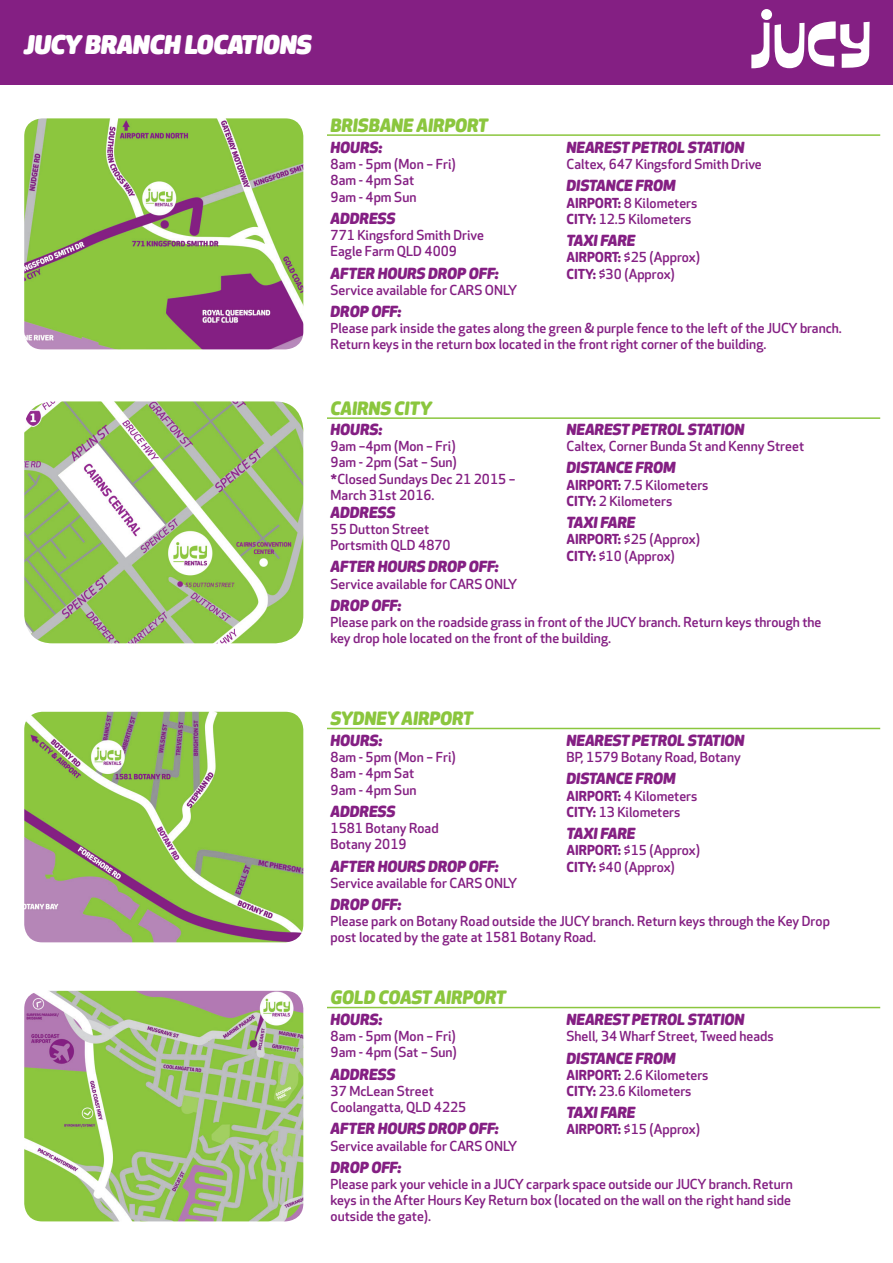
<style>
.page{position:relative;width:893px;height:1263px;background:#fff}
.page>*{position:absolute;margin:0;border:0;box-sizing:border-box;transform-origin:0 0}
.Headings{font:italic 900 25.2px "Apex Rounded";color:#fff}
.Titles{font:italic 800 18px "Apex Rounded";color:#8bc63e}
.Body{font:italic 800 15px "Apex Rounded";color:#841f83}
.Body-2{font:500 13.5px/16.2px "Apex Rounded";color:#841f83}
.s1{font-weight:700}
</style>
<div class="page">
<div style="left:0;top:0;width:893px;height:85px;background:#841f83"></div>
<div style="left:761px;top:9px;width:11px;height:11px;background:#fff;border-radius:50%"></div>
<svg style="left:751px;top:21px;width:119px;height:47px"></svg>
<img style="left:24px;top:118px;width:279px;height:231px">
<hr style="left:327px;top:134px;width:553px;height:2px;background:#8bc63e">
<hr style="left:327px;top:728px;width:553px;height:1px;background:#8bc63e">
<img style="left:24px;top:712px;width:279px;height:230px">
<hr style="left:327px;top:417px;width:553px;height:2px;background:#8bc63e">
<img style="left:24px;top:401px;width:279px;height:242px">
<hr style="left:327px;top:1007px;width:553px;height:1px;background:#8bc63e">
<img style="left:24px;top:991px;width:279px;height:230px">
<p class="Headings" style="left:24px;top:30px;width:289px">JUCY BRANCH LOCATIONS</p>
<p class="Titles" style="left:331px;top:115px;width:159px">BRISBANE AIRPORT</p>
<p class="Body" style="left:331px;top:139px;width:53px">HOURS:</p>
<p class="Body-2" style="left:331px;top:157px;width:127px">8am - 5pm (Mon – Fri)</p>
<p class="Body-2" style="left:331px;top:173px;width:85px">8am - 4pm Sat</p>
<p class="Body-2" style="left:331px;top:189px;width:87px">9am - 4pm Sun</p>
<p class="Body" style="left:331px;top:210px;width:66px">ADDRESS</p>
<p class="Body-2" style="left:331px;top:228px;width:155px">771 Kingsford Smith Drive</p>
<p class="Body-2" style="left:331px;top:244px;width:128px">Eagle Farm QLD 4009</p>
<p class="Body" style="left:331px;top:265px;width:170px">AFTER HOURS DROP OFF:</p>
<p class="Body-2" style="left:331px;top:282px;width:188px">Service available for CARS ONLY</p>
<p class="Body" style="left:331px;top:303px;width:72px">DROP OFF:</p>
<p class="Body-2" style="left:331px;top:321px;width:513px">Please park inside the gates along the green &amp; purple fence to the left of the JUCY branch.<br>Return keys in the return box located in the front right corner of the building.</p>
<p class="Body" style="left:566px;top:139px;width:179px">NEAREST PETROL STATION</p>
<p class="Body-2" style="left:566px;top:157px;width:197px">Caltex, 647 Kingsford Smith Drive</p>
<p class="Body" style="left:566px;top:178px;width:111px">DISTANCE FROM</p>
<p class="Body-2" style="left:566px;top:195px;width:132px"><span class="s1">AIRPORT:</span> 8 Kilometers</p>
<p class="Body-2" style="left:566px;top:211px;width:127px"><span class="s1">CITY:</span> 12.5 Kilometers</p>
<p class="Body" style="left:566px;top:232px;width:70px">TAXI FARE</p>
<p class="Body-2" style="left:566px;top:250px;width:135px"><span class="s1">AIRPORT:</span> $25 (Approx)</p>
<p class="Body-2" style="left:566px;top:266px;width:110px"><span class="s1">CITY:</span> $30 (Approx)</p>
<p class="Titles" style="left:331px;top:398px;width:103px">CAIRNS CITY</p>
<p class="Body" style="left:331px;top:421px;width:53px">HOURS:</p>
<p class="Body-2" style="left:331px;top:439px;width:127px">9am –4pm (Mon – Fri)</p>
<p class="Body-2" style="left:331px;top:455px;width:128px">9am - 2pm (Sat – Sun)</p>
<p class="Body-2" style="left:331px;top:471px;width:186px">*Closed Sundays Dec 21 2015 –<br>March 31st 2016.</p>
<p class="Body" style="left:331px;top:504px;width:66px">ADDRESS</p>
<p class="Body-2" style="left:331px;top:521px;width:100px">55 Dutton Street</p>
<p class="Body-2" style="left:331px;top:538px;width:122px">Portsmith QLD 4870</p>
<p class="Body" style="left:331px;top:559px;width:170px">AFTER HOURS DROP OFF:</p>
<p class="Body-2" style="left:331px;top:576px;width:188px">Service available for CARS ONLY</p>
<p class="Body" style="left:331px;top:597px;width:72px">DROP OFF:</p>
<p class="Body-2" style="left:331px;top:614px;width:492px">Please park on the roadside grass in front of the JUCY branch. Return keys through the key drop hole located on the front of the building.</p>
<p class="Body" style="left:566px;top:421px;width:179px">NEAREST PETROL STATION</p>
<p class="Body-2" style="left:566px;top:439px;width:239px">Caltex, Corner Bunda St and Kenny Street</p>
<p class="Body" style="left:566px;top:460px;width:111px">DISTANCE FROM</p>
<p class="Body-2" style="left:566px;top:477px;width:144px"><span class="s1">AIRPORT:</span> 7.5 Kilometers</p>
<p class="Body-2" style="left:566px;top:493px;width:107px"><span class="s1">CITY:</span> 2 Kilometers</p>
<p class="Body" style="left:566px;top:514px;width:70px">TAXI FARE</p>
<p class="Body-2" style="left:566px;top:532px;width:135px"><span class="s1">AIRPORT:</span> $25 (Approx)</p>
<p class="Body-2" style="left:566px;top:548px;width:110px"><span class="s1">CITY:</span> $10 (Approx)</p>
<p class="Titles" style="left:331px;top:709px;width:144px">SYDNEY AIRPORT</p>
<p class="Body" style="left:331px;top:732px;width:53px">HOURS:</p>
<p class="Body-2" style="left:331px;top:750px;width:127px">8am - 5pm (Mon – Fri)</p>
<p class="Body-2" style="left:331px;top:766px;width:85px">8am - 4pm Sat</p>
<p class="Body-2" style="left:331px;top:782px;width:87px">9am - 4pm Sun</p>
<p class="Body" style="left:331px;top:803px;width:66px">ADDRESS</p>
<p class="Body-2" style="left:331px;top:820px;width:110px">1581 Botany Road</p>
<p class="Body-2" style="left:331px;top:837px;width:77px">Botany 2019</p>
<p class="Body" style="left:331px;top:858px;width:170px">AFTER HOURS DROP OFF:</p>
<p class="Body-2" style="left:331px;top:875px;width:188px">Service available for CARS ONLY</p>
<p class="Body" style="left:331px;top:896px;width:72px">DROP OFF:</p>
<p class="Body-2" style="left:331px;top:913px;width:501px">Please park on Botany Road outside the JUCY branch. Return keys through the Key Drop post located by the gate at 1581 Botany Road.</p>
<p class="Body" style="left:566px;top:732px;width:179px">NEAREST PETROL STATION</p>
<p class="Body-2" style="left:566px;top:750px;width:176px">BP, 1579 Botany Road, Botany</p>
<p class="Body" style="left:566px;top:771px;width:111px">DISTANCE FROM</p>
<p class="Body-2" style="left:566px;top:788px;width:132px"><span class="s1">AIRPORT:</span> 4 Kilometers</p>
<p class="Body-2" style="left:566px;top:804px;width:115px"><span class="s1">CITY:</span> 13 Kilometers</p>
<p class="Body" style="left:566px;top:825px;width:70px">TAXI FARE</p>
<p class="Body-2" style="left:566px;top:843px;width:135px"><span class="s1">AIRPORT:</span> $15 (Approx)</p>
<p class="Body-2" style="left:566px;top:859px;width:110px"><span class="s1">CITY:</span> $40 (Approx)</p>
<p class="Titles" style="left:331px;top:988px;width:177px">GOLD COAST AIRPORT</p>
<p class="Body" style="left:331px;top:1011px;width:53px">HOURS:</p>
<p class="Body-2" style="left:331px;top:1029px;width:127px">8am - 5pm (Mon – Fri)</p>
<p class="Body-2" style="left:331px;top:1045px;width:128px">9am - 4pm (Sat – Sun)</p>
<p class="Body" style="left:331px;top:1066px;width:66px">ADDRESS</p>
<p class="Body-2" style="left:331px;top:1083px;width:105px">37 McLean Street</p>
<p class="Body-2" style="left:331px;top:1099px;width:137px">Coolangatta, QLD 4225</p>
<p class="Body" style="left:331px;top:1120px;width:170px">AFTER HOURS DROP OFF:</p>
<p class="Body-2" style="left:331px;top:1138px;width:188px">Service available for CARS ONLY</p>
<p class="Body" style="left:331px;top:1159px;width:72px">DROP OFF:</p>
<p class="Body-2" style="left:331px;top:1176px;width:464px">Please park your vehicle in a JUCY carpark space outside our JUCY branch. Return keys in the After Hours Key Return box (located on the wall on the right hand side outside the gate).</p>
<p class="Body" style="left:566px;top:1011px;width:179px">NEAREST PETROL STATION</p>
<p class="Body-2" style="left:566px;top:1029px;width:209px">Shell, 34 Wharf Street, Tweed heads</p>
<p class="Body" style="left:566px;top:1050px;width:111px">DISTANCE FROM</p>
<p class="Body-2" style="left:566px;top:1067px;width:144px"><span class="s1">AIRPORT:</span> 2.6 Kilometers</p>
<p class="Body-2" style="left:566px;top:1083px;width:127px"><span class="s1">CITY:</span> 23.6 Kilometers</p>
<p class="Body" style="left:566px;top:1104px;width:70px">TAXI FARE</p>
<p class="Body-2" style="left:566px;top:1122px;width:135px"><span class="s1">AIRPORT:</span> $15 (Approx)</p>
</div>
